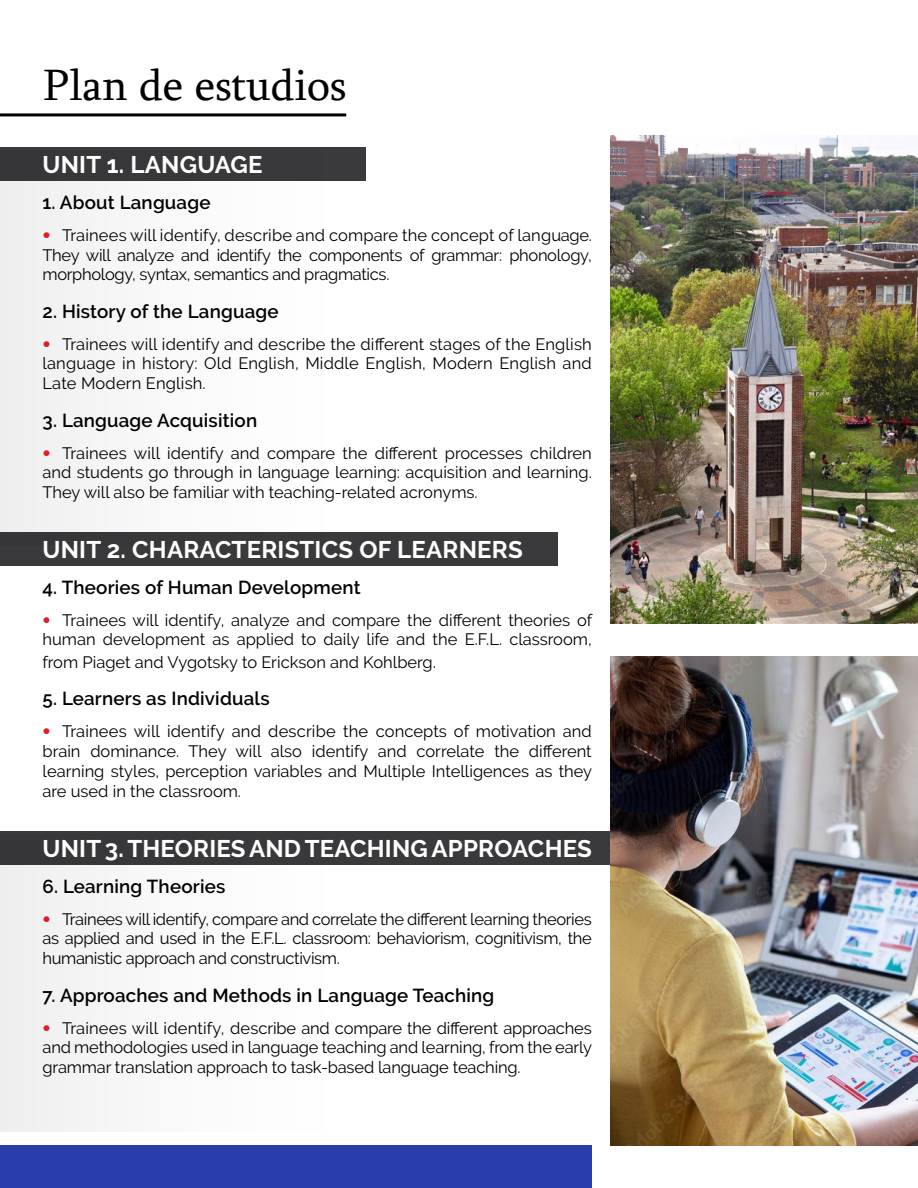
<style>
.page{position:relative;width:918px;height:1188px;background:#fff}
.page>*{position:absolute;margin:0;border:0;box-sizing:border-box;transform-origin:0 0}
.t1{font:45px "Sylfaen";color:#000}
.t2{font:700 24px "Raleway";letter-spacing:.01em;color:#fff}
.t3{font:600 18.75px "Raleway";letter-spacing:.01em;color:#000}
.t4{font:16.5px/19.8px "Raleway";color:#000;text-align:justify}
.s1{font-family:"Avenir LT Std";font-weight:800;color:#e31b23}
.s2{font-size:18.75px}
</style>
<div class="page">
<div style="left:0;top:150px;width:918px;height:396px;background:linear-gradient(to bottom,#fcfcfc,#fbfbfb)"></div>
<div style="left:0;top:865px;width:101px;height:267px;background:#f1f2f2"></div>
<hr style="left:0;top:113px;width:346px;height:3px;background:#000">
<img style="left:610px;top:657px;width:308px;height:488px">
<img style="left:610px;top:135px;width:308px;height:489px">
<div style="left:0;top:1145px;width:592px;height:43px;background:#293eab"></div>
<div style="left:0;top:148px;width:365px;height:33px;background:#3a3a3c"></div>
<div style="left:0;top:532px;width:557px;height:34px;background:#3a3a3c"></div>
<div style="left:0;top:831px;width:610px;height:34px;background:#3a3a3c"></div>
<h1 class="t1" style="left:43px;top:55px;width:305px">Plan de estudios</h1>
<h2 class="t2" style="left:43px;top:151px;width:222px">UNIT 1. LANGUAGE</h2>
<p class="t3" style="left:43px;top:192px;width:169px">1. About Language</p>
<p class="t4" style="left:43px;top:225px;width:551px"><span class="s1">•</span> Trainees will identify, describe and compare the concept of language.<br>They will analyze and identify the components of grammar: phonology, morphology, syntax, semantics and pragmatics.</p>
<p class="t3" style="left:43px;top:300px;width:238px">2. History of the Language</p>
<p class="t4" style="left:43px;top:334px;width:551px"><span class="s1">•</span> Trainees will identify and describe the different stages of the English language in history: Old English, Middle English, Modern English and Late Modern English.</p>
<p class="t3" style="left:43px;top:409px;width:216px">3. Language Acquisition</p>
<p class="t4" style="left:43px;top:443px;width:551px"><span class="s1">•</span> Trainees will identify and compare the different processes children and students go through in language learning: acquisition and learning.<br>They will also be familiar with teaching-related acronyms.</p>
<h2 class="t2" style="left:43px;top:536px;width:482px">UNIT 2. CHARACTERISTICS OF LEARNERS</h2>
<p class="t3" style="left:43px;top:576px;width:320px">4. Theories of Human Development</p>
<p class="t4" style="left:43px;top:610px;width:551px"><span class="s1">•</span> Trainees will identify, analyze and compare the different theories of human development as applied to daily life and the E.F.L. classroom,</p>
<p class="t4" style="left:43px;top:652px;width:395px">from Piaget and Vygotsky to Erickson and Kohlberg<span class="s2">.</span></p>
<p class="t3" style="left:43px;top:688px;width:229px">5. Learners as Individuals</p>
<p class="t4" style="left:43px;top:721px;width:551px"><span class="s1">•</span> Trainees will identify and describe the concepts of motivation and brain dominance. They will also identify and correlate the different learning styles, perception variables and Multiple Intelligences as they are used in the classroom.</p>
<h2 class="t2" style="left:43px;top:835px;width:551px">UNIT 3. THEORIES AND TEACHING APPROACHES</h2>
<p class="t3" style="left:43px;top:875px;width:184px">6. Learning Theories</p>
<p class="t4" style="left:43px;top:909px;width:551px"><span class="s1">•</span> Trainees will identify, compare and correlate the different learning theories as applied and used in the E.F.L. classroom: behaviorism, cognitivism, the humanistic approach and constructivism.</p>
<p class="t3" style="left:43px;top:984px;width:453px">7. Approaches and Methods in Language Teaching</p>
<p class="t4" style="left:43px;top:1018px;width:551px"><span class="s1">•</span> Trainees will identify, describe and compare the different approaches and methodologies used in language teaching and learning, from the early grammar translation approach to task-based language teaching.</p>
</div>
